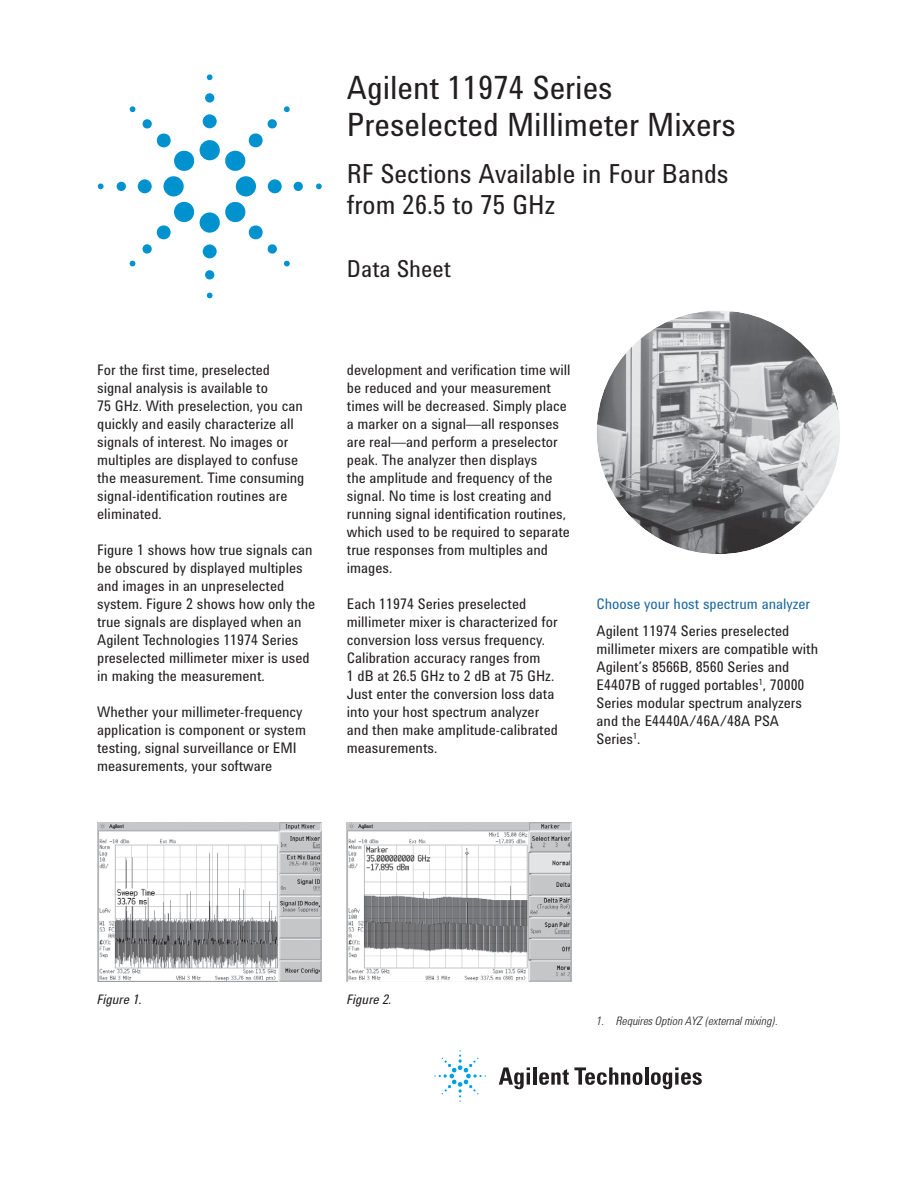
<style>
.page{position:relative;width:918px;height:1188px;background:#fff}
.page>*{position:absolute;margin:0;border:0;box-sizing:border-box;transform-origin:0 0}
.t1{font:33px/37.5px "Agilent Condensed CFF";color:#231f20}
.t2{font:27px/31.5px "Agilent Condensed CFF";color:#231f20}
.t3{font:24px "Agilent Condensed CFF";color:#231f20}
.t4{font:15px/18px "Agilent Condensed CFF";color:#231f20}
.t5{font:15px "Agilent Condensed CFF";color:#1e69a0}
.t6{font:italic 13.5px "Agilent Condensed CFF";color:#231f20}
.t7{font:italic 300 12px "Agilent Condensed CFF";color:#231f20}
</style>
<div class="page">
<svg style="left:499px;top:1067px;width:31px;height:22px"></svg>
<hr style="left:533px;top:1067px;width:4px;height:18px;background:#231f20">
<svg style="left:539px;top:1067px;width:103px;height:18px"></svg>
<hr style="left:645px;top:1067px;width:3px;height:18px;background:#231f20">
<svg style="left:651px;top:1067px;width:51px;height:22px"></svg>
<svg style="left:434px;top:1050px;width:52px;height:52px"></svg>
<div style="left:200px;top:140px;width:20px;height:20px;background:#0092cf;border-radius:50%"></div>
<div style="left:203px;top:114px;width:14px;height:14px;background:#0092cf;border-radius:50%"></div>
<div style="left:205px;top:93px;width:9px;height:10px;background:#0092cf;border-radius:50%"></div>
<svg style="left:207px;top:74px;width:6px;height:6px"></svg>
<div style="left:236px;top:176px;width:20px;height:20px;background:#0092cf;border-radius:50%"></div>
<div style="left:268px;top:179px;width:14px;height:14px;background:#0092cf;border-radius:50%"></div>
<div style="left:294px;top:182px;width:9px;height:9px;background:#0092cf;border-radius:50%"></div>
<svg style="left:316px;top:183px;width:6px;height:6px"></svg>
<div style="left:200px;top:212px;width:20px;height:21px;background:#0092cf;border-radius:50%"></div>
<div style="left:203px;top:244px;width:14px;height:14px;background:#0092cf;border-radius:50%"></div>
<div style="left:205px;top:270px;width:9px;height:9px;background:#0092cf;border-radius:50%"></div>
<svg style="left:207px;top:293px;width:6px;height:5px"></svg>
<div style="left:163px;top:176px;width:21px;height:20px;background:#0092cf;border-radius:50%"></div>
<div style="left:138px;top:179px;width:14px;height:14px;background:#0092cf;border-radius:50%"></div>
<div style="left:117px;top:182px;width:9px;height:9px;background:#0092cf;border-radius:50%"></div>
<svg style="left:98px;top:183px;width:6px;height:6px"></svg>
<svg style="left:225px;top:119px;width:52px;height:52px"></svg>
<svg style="left:284px;top:106px;width:6px;height:6px"></svg>
<svg style="left:225px;top:202px;width:52px;height:52px"></svg>
<svg style="left:284px;top:260px;width:6px;height:7px"></svg>
<svg style="left:142px;top:201px;width:53px;height:53px"></svg>
<svg style="left:129px;top:260px;width:7px;height:7px"></svg>
<svg style="left:142px;top:119px;width:53px;height:52px"></svg>
<svg style="left:129px;top:106px;width:7px;height:6px"></svg>
<img style="left:97px;top:822px;width:224px;height:160px">
<img style="left:347px;top:822px;width:224px;height:160px">
<img style="left:597px;top:310px;width:243px;height:244px;border-radius:50%">
<h1 class="t1" style="left:347px;top:72px;width:391px">Agilent 11974 Series<br>Preselected Millimeter Mixers</h1>
<h2 class="t2" style="left:347px;top:161px;width:383px">RF Sections Available in Four Bands from 26.5 to 75 GHz</h2>
<h3 class="t3" style="left:347px;top:260px;width:106px">Data Sheet</h3>
<p class="t4" style="left:97px;top:363px;width:209px">For the first time, preselected signal analysis is available to<br>75 GHz. With preselection, you can quickly and easily characterize all signals of interest. No images or multiples are displayed to confuse the measurement. Time consuming signal-identification routines are eliminated.</p>
<p class="t4" style="left:97px;top:543px;width:220px">Figure 1 shows how true signals can be obscured by displayed multiples and images in an unpreselected system. Figure 2 shows how only the true signals are displayed when an Agilent Technologies 11974 Series preselected millimeter mixer is used in making the measurement.</p>
<p class="t4" style="left:97px;top:705px;width:210px">Whether your millimeter-frequency application is component or system testing, signal surveillance or EMI measurements, your software</p>
<p class="t4" style="left:347px;top:363px;width:225px">development and verification time will be reduced and your measurement times will be decreased. Simply place a marker on a signal—all responses are real—and perform a preselector peak. The analyzer then displays<br>the amplitude and frequency of the signal. No time is lost creating and running signal identification routines, which used to be required to separate true responses from multiples and images.</p>
<p class="t4" style="left:347px;top:597px;width:213px">Each 11974 Series preselected millimeter mixer is characterized for conversion loss versus frequency.<br>Calibration accuracy ranges from<br>1 dB at 26.5 GHz to 2 dB at 75 GHz.<br>Just enter the conversion loss data into your host spectrum analyzer and then make amplitude-calibrated measurements.</p>
<p class="t5" style="left:597px;top:599px;width:215px">Choose your host spectrum analyzer</p>
<p class="t4" style="left:597px;top:623px;width:223px">Agilent 11974 Series preselected millimeter mixers are compatible with<br>Agilent’s 8566B, 8560 Series and<br>E4407B of rugged portables<sup>1</sup>, 70000<br>Series modular spectrum analyzers and the E4440A/46A/48A PSA<br>Series<sup>1</sup>.</p>
<p class="t6" style="left:97px;top:995px;width:46px">Figure 1.</p>
<p class="t6" style="left:347px;top:995px;width:46px">Figure 2.</p>
<p class="t7" style="left:597px;top:1017px;width:183px">1. Requires Option AYZ (external mixing).</p>
</div>
